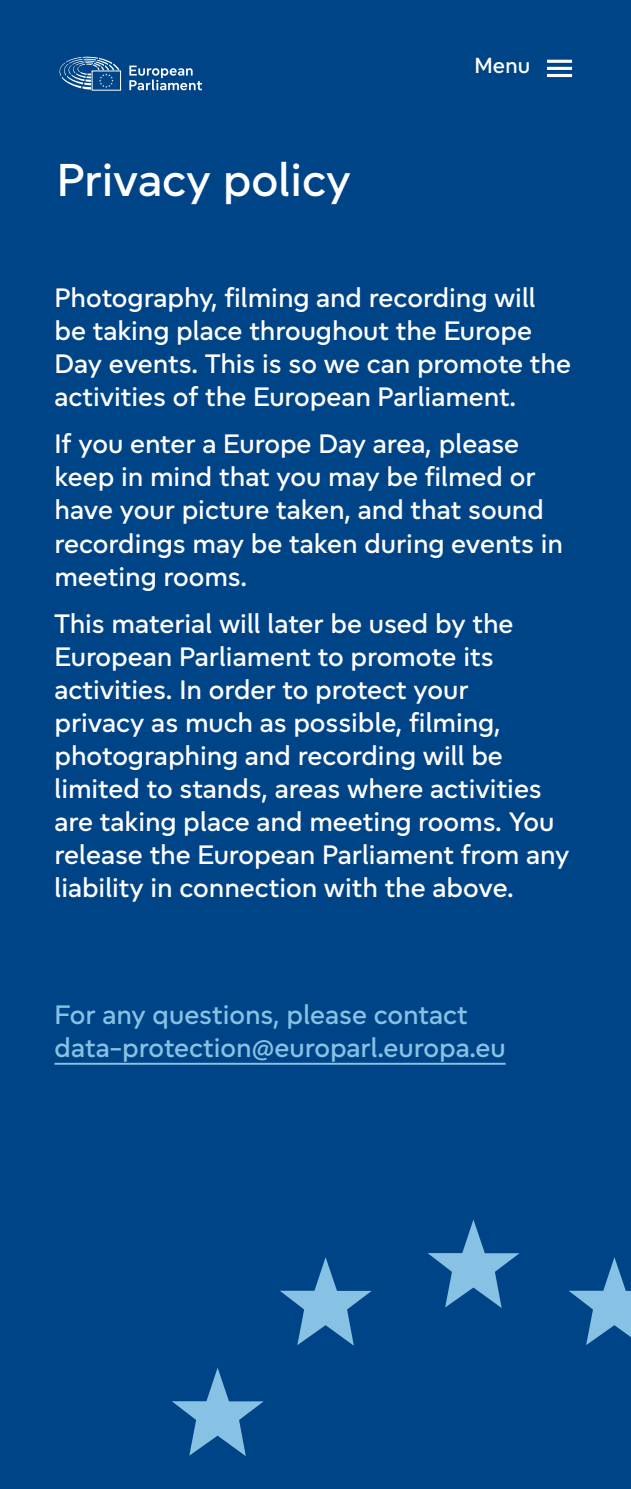
<style>
.page{position:relative;width:631px;height:1489px;background:#fff}
.page>*{position:absolute;margin:0;border:0;box-sizing:border-box;transform-origin:0 0}
.t1{font:500 47.5px "Europea";letter-spacing:-.005em;color:#fff}
.t2{font:500 27.5px/33px "Europea";color:#fff}
.t3{font:500 27.5px/33px "Europea";color:#87c2e4}
.t4{font:500 22.5px "Europea";color:#fff}
</style>
<div class="page">
<div style="left:0;top:0;width:631px;height:1488px;background:#048"></div>
<hr style="left:547px;top:60px;width:25px;height:3px;background:#fff">
<hr style="left:547px;top:67px;width:25px;height:3px;background:#fff">
<hr style="left:547px;top:74px;width:25px;height:3px;background:#fff">
<div style="left:92px;top:71px;width:29px;height:19px;border:1px solid #fff"></div>
<svg style="left:59px;top:56px;width:60px;height:34px"></svg>
<svg style="left:129px;top:66px;width:73px;height:24px"></svg>
<hr style="left:54px;top:1062px;width:451px;height:2px;background:#87c2e4">
<svg style="left:428px;top:1220px;width:91px;height:87px"></svg>
<svg style="left:569px;top:1257px;width:62px;height:87px"></svg>
<svg style="left:280px;top:1257px;width:92px;height:88px"></svg>
<svg style="left:172px;top:1368px;width:92px;height:87px"></svg>
<h1 class="t1" style="left:57px;top:146px;width:295px">Privacy policy</h1>
<p class="t4" style="left:474px;top:49px;width:57px">Menu</p>
<p class="t2" style="left:54px;top:279px;width:518px">Photography, filming and recording will be taking place throughout the Europe Day events. This is so we can promote the activities of the European Parliament.</p>
<p class="t2" style="left:54px;top:425px;width:510px">If you enter a Europe Day area, please keep in mind that you may be filmed or have your picture taken, and that sound recordings may be taken during events in meeting rooms.</p>
<p class="t2" style="left:54px;top:605px;width:516px">This material will later be used by the European Parliament to promote its activities. In order to protect your<br>privacy as much as possible, filming, photographing and recording will be limited to stands, areas where activities are taking place and meeting rooms. You release the European Parliament from any liability in connection with the above.</p>
<p class="t3" style="left:54px;top:996px;width:452px">For any questions, please contact data-protection@europarl.europa.eu</p>
</div>
